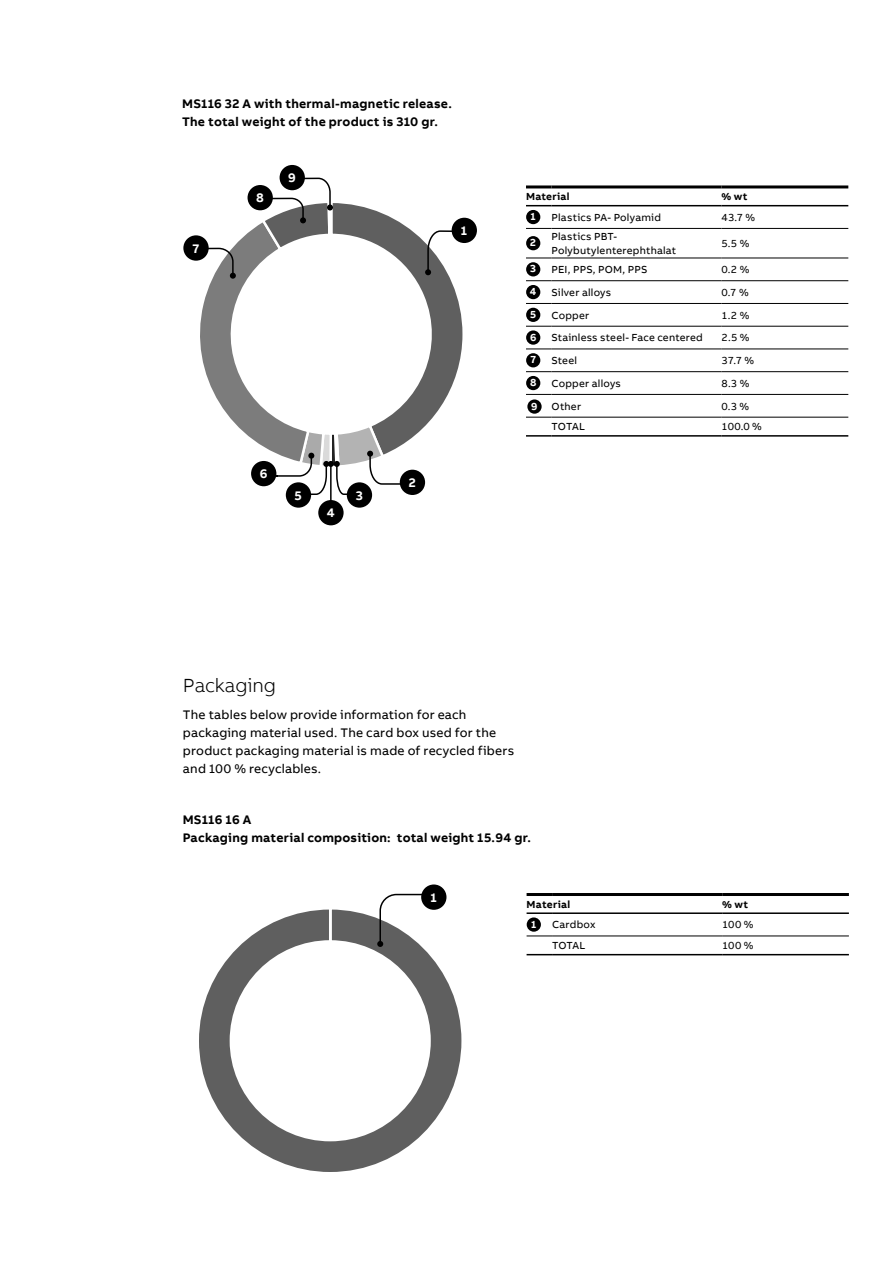
<style>
.page{position:relative;width:893px;height:1263px;background:#fff}
.page>*{position:absolute;margin:0;border:0;box-sizing:border-box;transform-origin:0 0}
.t1{font:300 19.5px "AB Bvoice";letter-spacing:-.005em;color:#000}
.t2{font:12.75px/18px "AB Bvoice";letter-spacing:.015em;color:#000}
.t3{font:700 12.75px/18px "AB Bvoice";letter-spacing:.02em;color:#000}
.t4{font:700 12.75px "AB Bvoice";color:#fff}
.t5{font:10.5px/13.5px "AB Bvoice";letter-spacing:.02em;color:#000}
.t6{font:700 10.5px "AB Bvoice";letter-spacing:.03em;color:#000}
.t7{font:700 10.5px "AB Bvoice";color:#fff}
</style>
<div class="page">
<svg style="left:199px;top:899px;width:263px;height:273px"></svg>
<hr style="left:527px;top:893px;width:25px;height:3px;background:#000">
<hr style="left:552px;top:893px;width:170px;height:3px;background:#000">
<hr style="left:722px;top:893px;width:127px;height:3px;background:#000">
<svg style="left:527px;top:935px;width:25px;height:1px"></svg>
<hr style="left:552px;top:935px;width:170px;height:1px;background:#000">
<hr style="left:722px;top:935px;width:127px;height:1px;background:#000">
<svg style="left:527px;top:954px;width:25px;height:1px"></svg>
<hr style="left:552px;top:954px;width:170px;height:1px;background:#000">
<hr style="left:722px;top:954px;width:127px;height:1px;background:#000">
<hr style="left:527px;top:912px;width:25px;height:2px;background:#000">
<hr style="left:552px;top:912px;width:170px;height:2px;background:#000">
<hr style="left:722px;top:912px;width:127px;height:2px;background:#000">
<div style="left:527px;top:917px;width:14px;height:15px;background:#000;border-radius:50%"></div>
<div style="left:421px;top:884px;width:25px;height:26px;background:#000;border-radius:50%"></div>
<svg style="left:377px;top:893px;width:49px;height:54px"></svg>
<hr style="left:526px;top:185px;width:25px;height:3px;background:#000">
<hr style="left:551px;top:185px;width:171px;height:3px;background:#000">
<hr style="left:722px;top:185px;width:126px;height:3px;background:#000">
<svg style="left:526px;top:228px;width:25px;height:1px"></svg>
<hr style="left:551px;top:228px;width:171px;height:1px;background:#000">
<hr style="left:722px;top:228px;width:126px;height:1px;background:#000">
<svg style="left:526px;top:258px;width:25px;height:1px"></svg>
<hr style="left:551px;top:258px;width:171px;height:1px;background:#000">
<hr style="left:722px;top:258px;width:126px;height:1px;background:#000">
<svg style="left:526px;top:280px;width:25px;height:1px"></svg>
<hr style="left:551px;top:280px;width:171px;height:1px;background:#000">
<hr style="left:722px;top:280px;width:126px;height:1px;background:#000">
<svg style="left:526px;top:303px;width:25px;height:1px"></svg>
<hr style="left:551px;top:303px;width:171px;height:1px;background:#000">
<hr style="left:722px;top:303px;width:126px;height:1px;background:#000">
<svg style="left:526px;top:326px;width:25px;height:1px"></svg>
<hr style="left:551px;top:326px;width:171px;height:1px;background:#000">
<hr style="left:722px;top:326px;width:126px;height:1px;background:#000">
<svg style="left:526px;top:349px;width:25px;height:1px"></svg>
<hr style="left:551px;top:349px;width:171px;height:1px;background:#000">
<hr style="left:722px;top:349px;width:126px;height:1px;background:#000">
<svg style="left:526px;top:371px;width:25px;height:1px"></svg>
<hr style="left:551px;top:371px;width:171px;height:1px;background:#000">
<hr style="left:722px;top:371px;width:126px;height:1px;background:#000">
<svg style="left:526px;top:394px;width:25px;height:1px"></svg>
<hr style="left:551px;top:394px;width:171px;height:1px;background:#000">
<hr style="left:722px;top:394px;width:126px;height:1px;background:#000">
<svg style="left:526px;top:417px;width:25px;height:1px"></svg>
<hr style="left:551px;top:417px;width:171px;height:1px;background:#000">
<hr style="left:722px;top:417px;width:126px;height:1px;background:#000">
<hr style="left:526px;top:435px;width:25px;height:2px;background:#000">
<hr style="left:551px;top:435px;width:171px;height:2px;background:#000">
<hr style="left:722px;top:435px;width:126px;height:2px;background:#000">
<svg style="left:526px;top:205px;width:25px;height:1px"></svg>
<hr style="left:551px;top:205px;width:171px;height:1px;background:#000">
<hr style="left:722px;top:205px;width:126px;height:1px;background:#000">
<div style="left:526px;top:210px;width:14px;height:14px;background:#000;border-radius:50%"></div>
<div style="left:526px;top:236px;width:14px;height:14px;background:#000;border-radius:50%"></div>
<div style="left:526px;top:262px;width:14px;height:14px;background:#000;border-radius:50%"></div>
<div style="left:526px;top:285px;width:14px;height:14px;background:#000;border-radius:50%"></div>
<div style="left:526px;top:308px;width:14px;height:14px;background:#000;border-radius:50%"></div>
<div style="left:526px;top:330px;width:14px;height:15px;background:#000;border-radius:50%"></div>
<div style="left:526px;top:353px;width:14px;height:14px;background:#000;border-radius:50%"></div>
<div style="left:526px;top:376px;width:14px;height:14px;background:#000;border-radius:50%"></div>
<div style="left:527px;top:399px;width:15px;height:15px;background:#000;border-radius:50%"></div>
<div style="left:452px;top:218px;width:25px;height:25px;background:#000;border-radius:50%"></div>
<div style="left:347px;top:482px;width:25px;height:26px;background:#000;border-radius:50%"></div>
<hr style="left:330px;top:464px;width:2px;height:42px;background:#000">
<div style="left:318px;top:500px;width:26px;height:25px;background:#000;border-radius:50%"></div>
<svg style="left:200px;top:177px;width:269px;height:319px"></svg>
<div style="left:286px;top:482px;width:25px;height:26px;background:#000;border-radius:50%"></div>
<div style="left:183px;top:235px;width:26px;height:26px;background:#000;border-radius:50%"></div>
<div style="left:280px;top:165px;width:25px;height:25px;background:#000;border-radius:50%"></div>
<p class="t3" style="left:182px;top:95px;width:271px">MS116 32 A with thermal-magnetic release.<br>The total weight of the product is 310 gr.</p>
<p class="t4" style="left:193px;top:240px;width:8px">7</p>
<p class="t4" style="left:256px;top:190px;width:9px">8</p>
<p class="t4" style="left:288px;top:170px;width:9px">9</p>
<p class="t4" style="left:461px;top:222px;width:8px">1</p>
<p class="t4" style="left:260px;top:466px;width:9px">6</p>
<p class="t4" style="left:295px;top:487px;width:9px">5</p>
<p class="t4" style="left:327px;top:505px;width:9px">4</p>
<p class="t4" style="left:356px;top:487px;width:8px">3</p>
<p class="t4" style="left:409px;top:474px;width:9px">2</p>
<p class="t6" style="left:526px;top:190px;width:45px">Material</p>
<p class="t6" style="left:722px;top:190px;width:28px">% wt</p>
<p class="t7" style="left:530px;top:210px;width:7px">1</p>
<p class="t5" style="left:551px;top:211px;width:111px">Plastics PA- Polyamid</p>
<p class="t5" style="left:722px;top:211px;width:35px">43.7 %</p>
<p class="t7" style="left:530px;top:236px;width:7px">2</p>
<p class="t5" style="left:551px;top:230px;width:126px">Plastics PBT-<br>Polybutylenterephthalat</p>
<p class="t5" style="left:722px;top:237px;width:29px">5.5 %</p>
<p class="t7" style="left:530px;top:262px;width:7px">3</p>
<p class="t5" style="left:551px;top:263px;width:97px">PEI, PPS, POM, PPS</p>
<p class="t5" style="left:722px;top:263px;width:29px">0.2 %</p>
<p class="t7" style="left:530px;top:285px;width:8px">4</p>
<p class="t5" style="left:551px;top:286px;width:61px">Silver alloys</p>
<p class="t5" style="left:722px;top:286px;width:29px">0.7 %</p>
<p class="t7" style="left:530px;top:308px;width:8px">5</p>
<p class="t5" style="left:551px;top:308px;width:39px">Copper</p>
<p class="t5" style="left:722px;top:308px;width:29px">1.2 %</p>
<p class="t7" style="left:530px;top:330px;width:8px">6</p>
<p class="t5" style="left:551px;top:331px;width:153px">Stainless steel- Face centered</p>
<p class="t5" style="left:722px;top:331px;width:29px">2.5 %</p>
<p class="t7" style="left:530px;top:353px;width:7px">7</p>
<p class="t5" style="left:551px;top:354px;width:27px">Steel</p>
<p class="t5" style="left:722px;top:354px;width:34px">37.7 %</p>
<p class="t7" style="left:530px;top:376px;width:8px">8</p>
<p class="t5" style="left:551px;top:377px;width:71px">Copper alloys</p>
<p class="t5" style="left:722px;top:377px;width:29px">8.3 %</p>
<p class="t5" style="left:551px;top:399px;width:31px">Other</p>
<p class="t5" style="left:722px;top:399px;width:29px">0.3 %</p>
<p class="t5" style="left:551px;top:420px;width:35px">TOTAL</p>
<p class="t5" style="left:722px;top:420px;width:42px">100.0 %</p>
<p class="t7" style="left:531px;top:399px;width:8px">9</p>
<h1 class="t1" style="left:183px;top:674px;width:94px">Packaging</h1>
<p class="t2" style="left:183px;top:706px;width:333px">The tables below provide information for each packaging material used. The card box used for the product packaging material is made of recycled fibers and 100 % recyclables.</p>
<p class="t3" style="left:183px;top:811px;width:350px">MS116 16 A<br>Packaging material composition: total weight 15.94 gr.</p>
<p class="t4" style="left:430px;top:889px;width:8px">1</p>
<p class="t6" style="left:527px;top:897px;width:45px">Material</p>
<p class="t6" style="left:722px;top:897px;width:28px">% wt</p>
<p class="t7" style="left:531px;top:917px;width:7px">1</p>
<p class="t5" style="left:552px;top:918px;width:45px">Cardbox</p>
<p class="t5" style="left:722px;top:918px;width:33px">100 %</p>
<p class="t5" style="left:552px;top:939px;width:35px">TOTAL</p>
<p class="t5" style="left:722px;top:939px;width:33px">100 %</p>
</div>
